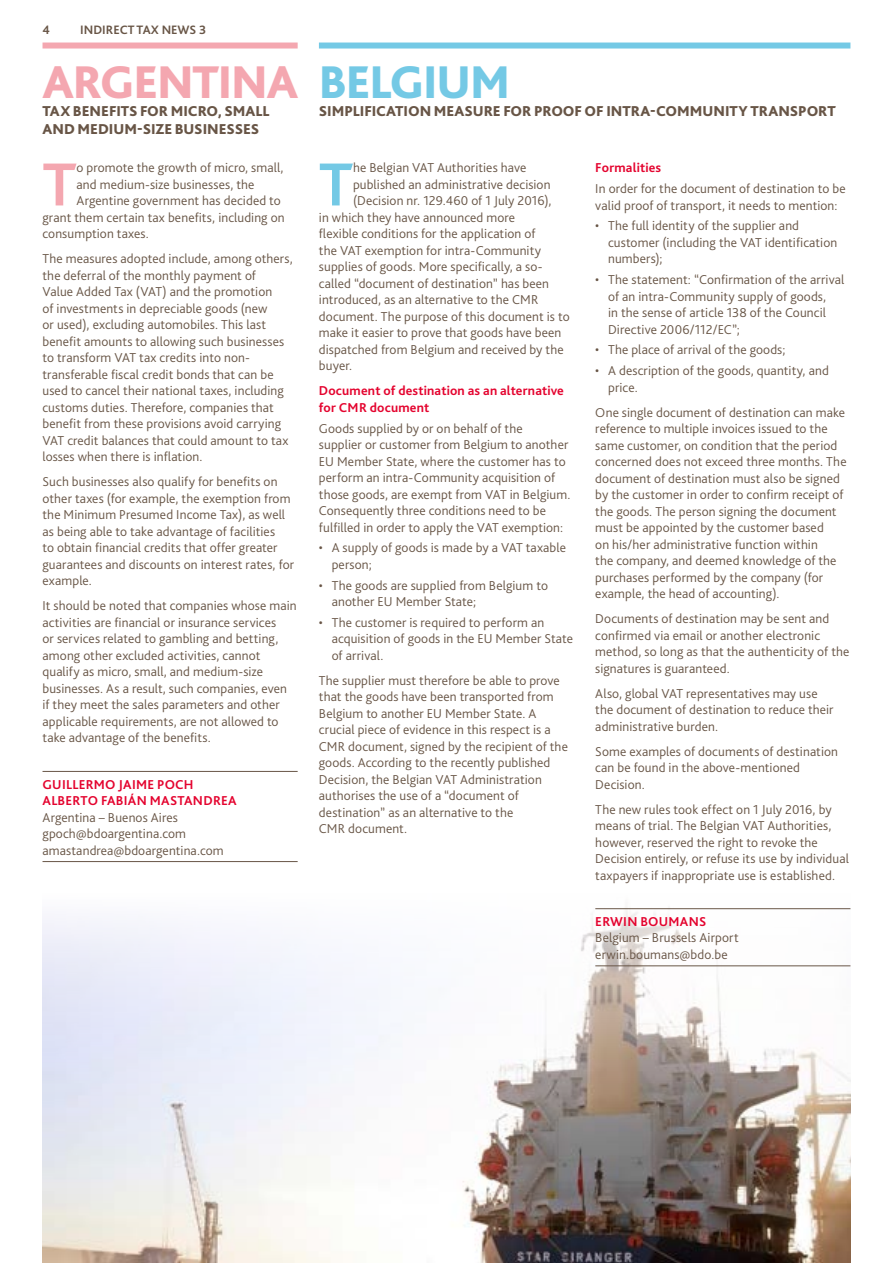
<style>
.page{position:relative;width:893px;height:1263px;background:#fff}
.page>*{position:absolute;margin:0;border:0;box-sizing:border-box;transform-origin:0 0}
.t1{font:700 63.6px "Bliss Pro";color:#f4a7b0}
.t2{font:700 63.6px "Bliss Pro";color:#74c9e5}
.t3{font:800 48px "Bliss Pro";letter-spacing:-.025em;color:#f4a7b0}
.t4{font:800 15px/18px "Bliss Pro";letter-spacing:-.005em;color:#685546}
.t5{font:300 13.5px/16.5px "Bliss Pro";letter-spacing:.01em;color:#685546}
.t6{font:700 13.5px/16.5px "Bliss Pro";letter-spacing:.015em;color:#e4032e}
.t7{font:700 12.75px "Bliss Pro";color:#685546}
.s1{color:#74c9e5}
</style>
<div class="page">
<img style="left:43px;top:862px;width:807px;height:401px">
<div style="left:43px;top:43px;width:255px;height:6px;background:#f4a7b0"></div>
<hr style="left:43px;top:771px;width:255px;height:1px;background:#685546">
<hr style="left:43px;top:861px;width:255px;height:1px;background:#685546">
<div style="left:319px;top:43px;width:531px;height:6px;background:#74c9e5"></div>
<hr style="left:595px;top:908px;width:255px;height:1px;background:#685546">
<hr style="left:595px;top:965px;width:255px;height:1px;background:#685546">
<p class="t7" style="left:43px;top:22px;width:9px">4</p>
<p class="t7" style="left:80px;top:22px;width:128px">INDIRECT TAX NEWS 3</p>
<h2 class="t3" style="left:43px;top:52px;width:469px">ARGENTINA <span class="s1">BELGIUM</span></h2>
<p class="t4" style="left:43px;top:102px;width:228px">TAX BENEFITS FOR MICRO, SMALL<br>AND MEDIUM-SIZE BUSINESSES</p>
<h1 class="t1" style="left:43px;top:145px;width:36px">T</h1>
<p class="t5" style="left:77px;top:159px;width:208px">o promote the growth of micro, small,</p>
<p class="t4" style="left:319px;top:102px;width:518px">SIMPLIFICATION MEASURE FOR PROOF OF INTRA-COMMUNITY TRANSPORT</p>
<h1 class="t2" style="left:319px;top:145px;width:36px">T</h1>
<p class="t5" style="left:353px;top:159px;width:175px">he Belgian VAT Authorities have</p>
<p class="t6" style="left:595px;top:159px;width:67px">Formalities</p>
<p class="t5" style="left:595px;top:180px;width:252px">In order for the document of destination to be valid proof of transport, it needs to mention:</p>
<p class="t5" style="left:608px;top:217px;width:231px;text-indent:-13px">• The full identity of the supplier and customer (including the VAT identification numbers);</p>
<p class="t5" style="left:608px;top:271px;width:238px;text-indent:-13px">• The statement: “Confirmation of the arrival of an intra-Community supply of goods,<br>in the sense of article 138 of the Council Directive 2006/112/EC”;</p>
<p class="t5" style="left:595px;top:341px;width:192px">• The place of arrival of the goods;</p>
<p class="t5" style="left:608px;top:362px;width:222px;text-indent:-13px">• A description of the goods, quantity, and price.</p>
<p class="t5" style="left:595px;top:404px;width:253px">One single document of destination can make reference to multiple invoices issued to the same customer, on condition that the period concerned does not exceed three months. The document of destination must also be signed by the customer in order to confirm receipt of the goods. The person signing the document must be appointed by the customer based<br>on his/her administrative function within<br>the company, and deemed knowledge of the purchases performed by the company (for example, the head of accounting).</p>
<p class="t5" style="left:595px;top:610px;width:256px">Documents of destination may be sent and confirmed via email or another electronic method, so long as that the authenticity of the signatures is guaranteed.</p>
<p class="t5" style="left:595px;top:685px;width:240px">Also, global VAT representatives may use the document of destination to reduce their administrative burden.</p>
<p class="t5" style="left:595px;top:743px;width:244px">Some examples of documents of destination can be found in the above-mentioned<br>Decision.</p>
<p class="t5" style="left:595px;top:801px;width:255px">The new rules took effect on 1 July 2016, by means of trial. The Belgian VAT Authorities, however, reserved the right to revoke the Decision entirely, or refuse its use by individual taxpayers if inappropriate use is established.</p>
<p class="t6" style="left:595px;top:913px;width:112px">ERWIN BOUMANS</p>
<p class="t5" style="left:595px;top:929px;width:145px">Belgium – Brussels Airport erwin.boumans@bdo.be</p>
<p class="t5" style="left:77px;top:176px;width:179px">and medium-size businesses, the</p>
<p class="t5" style="left:77px;top:192px;width:206px">Argentine government has decided to</p>
<p class="t5" style="left:43px;top:209px;width:244px">grant them certain tax benefits, including on</p>
<p class="t5" style="left:43px;top:225px;width:108px">consumption taxes.</p>
<p class="t5" style="left:43px;top:250px;width:252px">The measures adopted include, among others, the deferral of the monthly payment of<br>Value Added Tax (VAT) and the promotion<br>of investments in depreciable goods (new<br>or used), excluding automobiles. This last benefit amounts to allowing such businesses to transform VAT tax credits into non&shy;transferable fiscal credit bonds that can be used to cancel their national taxes, including customs duties. Therefore, companies that benefit from these provisions avoid carrying VAT credit balances that could amount to tax losses when there is inflation.</p>
<p class="t5" style="left:43px;top:473px;width:253px">Such businesses also qualify for benefits on other taxes (for example, the exemption from the Minimum Presumed Income Tax), as well as being able to take advantage of facilities<br>to obtain financial credits that offer greater guarantees and discounts on interest rates, for example.</p>
<p class="t5" style="left:43px;top:597px;width:256px">It should be noted that companies whose main activities are financial or insurance services<br>or services related to gambling and betting, among other excluded activities, cannot qualify as micro, small, and medium-size businesses. As a result, such companies, even if they meet the sales parameters and other applicable requirements, are not allowed to take advantage of the benefits.</p>
<p class="t6" style="left:43px;top:776px;width:196px">GUILLERMO JAIME POCH<br>ALBERTO FABIÁN MASTANDREA</p>
<p class="t5" style="left:43px;top:809px;width:183px">Argentina – Buenos Aires gpoch@bdoargentina.com amastandrea@bdoargentina.com</p>
<p class="t5" style="left:353px;top:176px;width:199px">published an administrative decision</p>
<p class="t5" style="left:353px;top:192px;width:200px">(Decision nr. 129.460 of 1 July 2016),</p>
<p class="t5" style="left:319px;top:209px;width:198px">in which they have announced more</p>
<p class="t5" style="left:319px;top:225px;width:218px">flexible conditions for the application of</p>
<p class="t5" style="left:319px;top:242px;width:224px">the VAT exemption for intra-Community</p>
<p class="t5" style="left:319px;top:258px;width:225px">supplies of goods. More specifically, a so-</p>
<p class="t5" style="left:319px;top:275px;width:232px">called “document of destination” has been</p>
<p class="t5" style="left:319px;top:291px;width:221px">introduced, as an alternative to the CMR</p>
<p class="t5" style="left:319px;top:308px;width:252px">document. The purpose of this document is to</p>
<p class="t5" style="left:319px;top:324px;width:244px">make it easier to prove that goods have been</p>
<p class="t5" style="left:319px;top:341px;width:246px">dispatched from Belgium and received by the</p>
<p class="t5" style="left:319px;top:357px;width:35px">buyer.</p>
<p class="t6" style="left:319px;top:382px;width:247px">Document of destination as an alternative for CMR document</p>
<p class="t5" style="left:319px;top:420px;width:253px">Goods supplied by or on behalf of the<br>supplier or customer from Belgium to another EU Member State, where the customer has to perform an intra-Community acquisition of those goods, are exempt from VAT in Belgium.<br>Consequently three conditions need to be fulfilled in order to apply the VAT exemption:</p>
<p class="t5" style="left:332px;top:539px;width:236px;text-indent:-13px">• A supply of goods is made by a VAT taxable person;</p>
<p class="t5" style="left:332px;top:577px;width:218px;text-indent:-13px">• The goods are supplied from Belgium to another EU Member State;</p>
<p class="t5" style="left:332px;top:614px;width:243px;text-indent:-13px">• The customer is required to perform an acquisition of goods in the EU Member State of arrival.</p>
<p class="t5" style="left:319px;top:672px;width:250px">The supplier must therefore be able to prove that the goods have been transported from Belgium to another EU Member State. A crucial piece of evidence in this respect is a CMR document, signed by the recipient of the goods. According to the recently published Decision, the Belgian VAT Administration authorises the use of a “document of destination” as an alternative to the<br>CMR document.</p>
</div>
